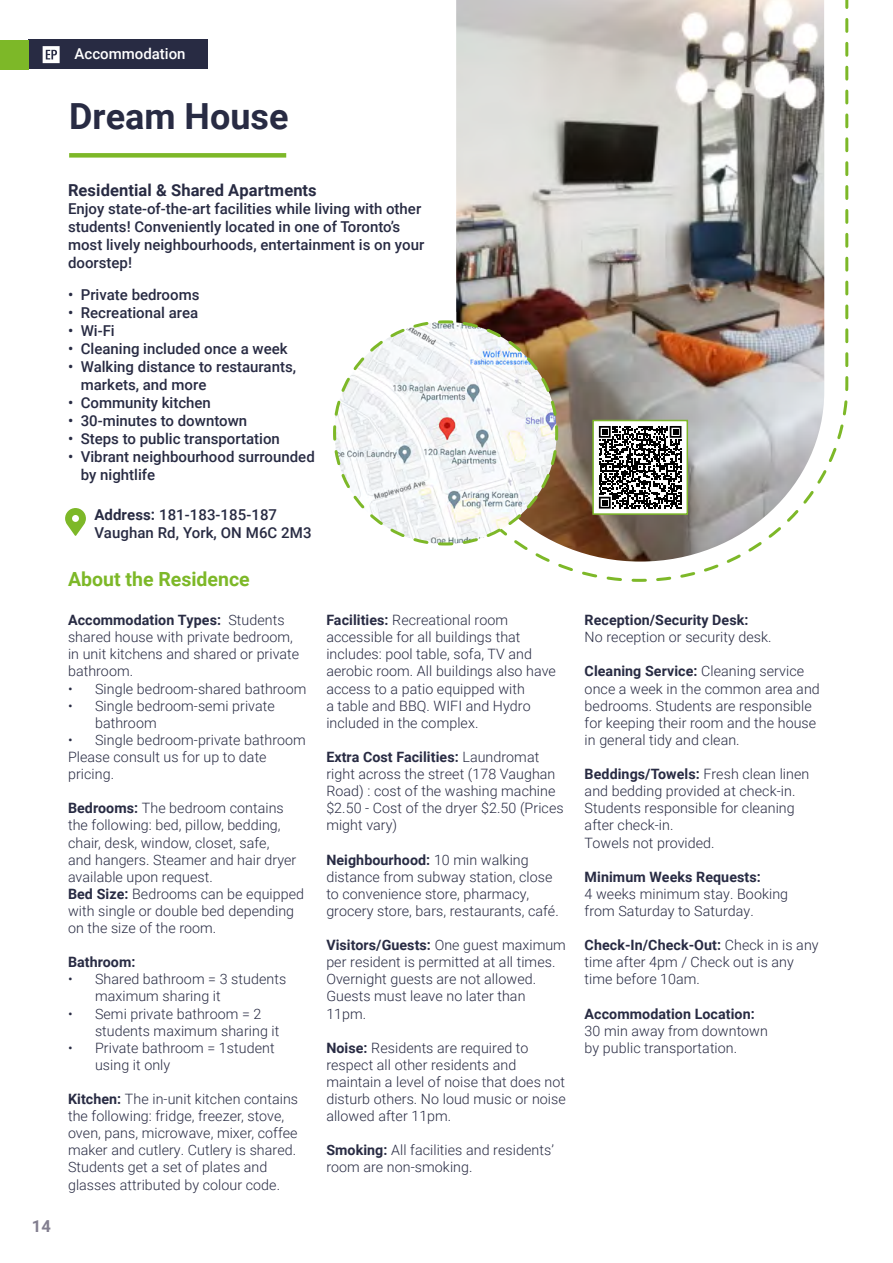
<style>
.page{position:relative;width:893px;height:1263px;background:#fff}
.page>*{position:absolute;margin:0;border:0;box-sizing:border-box;transform-origin:0 0}
.t1{font:700 36px "Roboto";color:#282b43}
.t2{font:700 19.5px "Roboto";color:#7db828}
.t3{font:700 16.5px "Roboto";letter-spacing:.005em;color:#282b43}
.t4{font:700 16.5px "Roboto";color:#827e8f}
.t5{font:500 15px/18px "Roboto";color:#282b43}
.t6{font:500 15px "Roboto";color:#fff}
.t7{font:300 14.25px/17.1px "Roboto";letter-spacing:.005em;color:#282b43}
.t8{font:700 14.25px "Roboto";letter-spacing:.005em;color:#282b43}
.s1{font-weight:700}
</style>
<div class="page">
<div style="left:69px;top:153px;width:217px;height:5px;background:#7db828"></div>
<svg style="left:333px;top:320px;width:122px;height:226px"></svg>
<img style="left:455px;top:0;width:394px;height:582px">
<div style="left:592px;top:420px;width:96px;height:95px;border:2px solid #7db828"></div>
<svg style="left:65px;top:508px;width:21px;height:28px"></svg>
<div style="left:29px;top:39px;width:179px;height:30px;background:#282b43"></div>
<div style="left:0;top:40px;width:29px;height:30px;background:#7db828"></div>
<svg style="left:43px;top:46px;width:17px;height:17px"></svg>
<p class="t6" style="left:75px;top:43px;width:113px">Accommodation</p>
<h1 class="t1" style="left:69px;top:91px;width:221px">Dream House</h1>
<p class="t4" style="left:32px;top:1214px;width:20px">14</p>
<p class="t3" style="left:68px;top:179px;width:250px">Residential &amp; Shared Apartments</p>
<p class="t5" style="left:68px;top:199px;width:358px">Enjoy state-of-the-art facilities while living with other students! Conveniently located in one of Toronto’s most lively neighbourhoods, entertainment is on your doorstep!</p>
<p class="t5" style="left:68px;top:285px;width:133px">• Private bedrooms</p>
<p class="t5" style="left:68px;top:303px;width:132px">• Recreational area</p>
<p class="t5" style="left:68px;top:321px;width:48px">• Wi-Fi</p>
<p class="t5" style="left:68px;top:339px;width:221px">• Cleaning included once a week</p>
<p class="t5" style="left:81px;top:357px;width:217px;text-indent:-13px">• Walking distance to restaurants, markets, and more</p>
<p class="t5" style="left:68px;top:393px;width:144px">• Community kitchen</p>
<p class="t5" style="left:68px;top:411px;width:181px">• 30-minutes to downtown</p>
<p class="t5" style="left:68px;top:429px;width:213px">• Steps to public transportation</p>
<p class="t5" style="left:81px;top:447px;width:236px;text-indent:-13px">• Vibrant neighbourhood surrounded by nightlife</p>
<p class="t5" style="left:94px;top:505px;width:219px"><span class="s1">Address:</span> 181-183-185-187<br>Vaughan Rd, York, ON M6C 2M3</p>
<h2 class="t2" style="left:68px;top:565px;width:183px">About the Residence</h2>
<p class="t7" style="left:68px;top:611px;width:233px"><span class="s1">Accommodation Types:</span> Students shared house with private bedroom, in unit kitchens and shared or private bathroom.</p>
<p class="t7" style="left:68px;top:679px;width:240px">• Single bedroom-shared bathroom</p>
<p class="t7" style="left:95px;top:696px;width:181px;text-indent:-27px">• Single bedroom-semi private bathroom</p>
<p class="t7" style="left:68px;top:731px;width:239px">• Single bedroom-private bathroom<br>Please consult us for up to date pricing.</p>
<p class="t7" style="left:68px;top:799px;width:238px"><span class="s1">Bedrooms:</span> The bedroom contains the following: bed, pillow, bedding, chair, desk, window, closet, safe,<br>and hangers. Steamer and hair dryer available upon request.<br><span class="s1">Bed Size:</span> Bedrooms can be equipped with single or double bed depending on the size of the room.</p>
<p class="t8" style="left:68px;top:952px;width:69px">Bathroom:</p>
<p class="t7" style="left:95px;top:970px;width:193px;text-indent:-27px">• Shared bathroom = 3 students maximum sharing it</p>
<p class="t7" style="left:95px;top:1004px;width:186px;text-indent:-27px">• Semi private bathroom = 2 students maximum sharing it</p>
<p class="t7" style="left:95px;top:1038px;width:181px;text-indent:-27px">• Private bathroom = 1student using it only</p>
<p class="t7" style="left:68px;top:1090px;width:232px"><span class="s1">Kitchen:</span> The in-unit kitchen contains the following: fridge, freezer, stove, oven, pans, microwave, mixer, coffee maker and cutlery. Cutlery is shared.<br>Students get a set of plates and glasses attributed by colour code.</p>
<p class="t7" style="left:326px;top:611px;width:231px"><span class="s1">Facilities:</span> Recreational room accessible for all buildings that includes: pool table, sofa, TV and aerobic room. All buildings also have access to a patio equipped with<br>a table and BBQ. WIFI and Hydro included in the complex.</p>
<p class="t7" style="left:326px;top:748px;width:239px"><span class="s1">Extra Cost Facilities:</span> Laundromat right across the street (178 Vaughan<br>Road) : cost of the washing machine $2.50 - Cost of the dryer $2.50 (Prices might vary)</p>
<p class="t7" style="left:326px;top:850px;width:234px"><span class="s1">Neighbourhood:</span> 10 min walking distance from subway station, close to convenience store, pharmacy, grocery store, bars, restaurants, café.</p>
<p class="t7" style="left:326px;top:936px;width:241px"><span class="s1">Visitors/Guests:</span> One guest maximum per resident is permitted at all times.<br>Overnight guests are not allowed.<br>Guests must leave no later than<br>11pm.</p>
<p class="t7" style="left:326px;top:1038px;width:241px"><span class="s1">Noise:</span> Residents are required to respect all other residents and maintain a level of noise that does not disturb others. No loud music or noise allowed after 11pm.</p>
<p class="t7" style="left:326px;top:1141px;width:229px"><span class="s1">Smoking:</span> All facilities and residents’ room are non-smoking.</p>
<p class="t8" style="left:585px;top:610px;width:165px">Reception/Security Desk:</p>
<p class="t7" style="left:585px;top:628px;width:189px">No reception or security desk.</p>
<p class="t7" style="left:585px;top:662px;width:237px"><span class="s1">Cleaning Service:</span> Cleaning service once a week in the common area and bedrooms. Students are responsible for keeping their room and the house in general tidy and clean.</p>
<p class="t7" style="left:585px;top:765px;width:226px"><span class="s1">Beddings/Towels:</span> Fresh clean linen and bedding provided at check-in.<br>Students responsible for cleaning after check-in.<br>Towels not provided.</p>
<p class="t8" style="left:585px;top:867px;width:178px">Minimum Weeks Requests:</p>
<p class="t7" style="left:585px;top:885px;width:205px">4 weeks minimum stay. Booking from Saturday to Saturday.</p>
<p class="t7" style="left:585px;top:936px;width:236px"><span class="s1">Check-In/Check-Out:</span> Check in is any time after 4pm / Check out is any time before 10am.</p>
<p class="t8" style="left:585px;top:1003px;width:172px">Accommodation Location:</p>
<p class="t7" style="left:585px;top:1021px;width:185px">30 min away from downtown by public transportation.</p>
</div>
